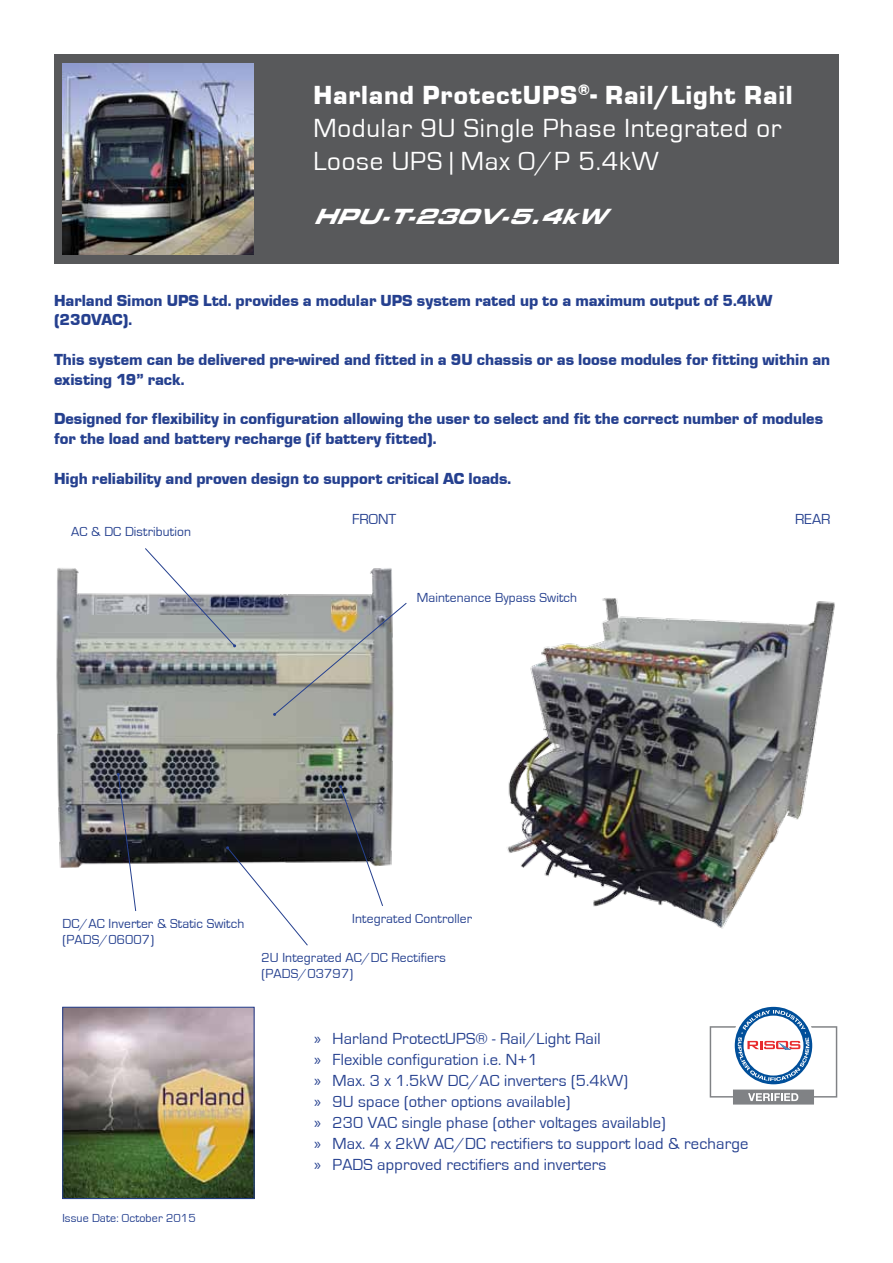
<style>
.page{position:relative;width:893px;height:1263px;background:#fff}
.page>*{position:absolute;margin:0;border:0;box-sizing:border-box;transform-origin:0 0}
.t1{font:27px/33px "Eurostile";letter-spacing:.03em;color:#fff}
.t2{font:27px "Eurostile Black URW";letter-spacing:.03em;color:#fff}
.t3{font:italic 21px "Eurostile LT Std Bold Ex 2";color:#fff}
.t4{font:16.5px/19.8px "Eurostile Black URW";color:#25408f}
.t5{font:16.5px/21px "Eurostile";letter-spacing:.01em;color:#25408f}
.t6{font:15px "Eurostile";color:#25408f}
.t7{font:13.5px/16.2px "Eurostile";letter-spacing:.01em;color:#25408f}
.t8{font:12px "Eurostile";letter-spacing:.01em;color:#25408f}
.s1{font-family:"Myriad Pro"}
</style>
<div class="page">
<div style="left:54px;top:54px;width:785px;height:209px;background:#58595b"></div>
<img style="left:63px;top:63px;width:190px;height:192px">
<img style="left:64px;top:1009px;width:188px;height:188px">
<div style="left:62px;top:1007px;width:192px;height:192px;border:1px solid #25408f"></div>
<img style="left:56px;top:568px;width:338px;height:300px">
<img style="left:507px;top:598px;width:328px;height:331px">
<svg style="left:273px;top:602px;width:134px;height:114px;background:#b0b0a7"></svg>
<svg style="left:144px;top:548px;width:92px;height:99px"></svg>
<svg style="left:226px;top:846px;width:82px;height:100px"></svg>
<svg style="left:117px;top:773px;width:20px;height:138px"></svg>
<svg style="left:339px;top:785px;width:45px;height:121px"></svg>
<svg style="left:710px;top:1007px;width:127px;height:97px"></svg>
<h1 class="t2" style="left:313px;top:79px;width:481px">Harland ProtectUPS<sup>®</sup>- Rail/Light Rail</h1>
<h1 class="t1" style="left:313px;top:112px;width:470px">Modular 9U Single Phase Integrated or<br>Loose UPS | Max O/P 5.4kW</h1>
<p class="t3" style="left:313px;top:201px;width:307px">HPU-T-230V-5.4kW</p>
<p class="t4" style="left:54px;top:290px;width:720px">Harland Simon UPS Ltd. provides a modular UPS system rated up to a maximum output of 5.4kW (230VAC).</p>
<p class="t4" style="left:54px;top:349px;width:778px">This system can be delivered pre-wired and fitted in a 9U chassis or as loose modules for fitting within an existing 19” rack.</p>
<p class="t4" style="left:54px;top:409px;width:771px">Designed for flexibility in configuration allowing the user to select and fit the correct number of modules for the load and battery recharge (if battery fitted).</p>
<p class="t4" style="left:54px;top:468px;width:459px">High reliability and proven design to support critical AC loads.</p>
<p class="t7" style="left:71px;top:524px;width:121px">AC &amp; DC Distribution</p>
<p class="t6" style="left:352px;top:511px;width:46px">FRONT</p>
<p class="t6" style="left:795px;top:511px;width:37px">REAR</p>
<p class="t7" style="left:417px;top:589px;width:162px">Maintenance Bypass Switch</p>
<p class="t7" style="left:63px;top:916px;width:183px">DC/AC Inverter &amp; Static Switch (PADS/06007)</p>
<p class="t7" style="left:352px;top:911px;width:121px">Integrated Controller</p>
<p class="t7" style="left:261px;top:950px;width:186px">2U Integrated AC/DC Rectifiers (PADS/03797)</p>
<p class="t8" style="left:62px;top:1212px;width:135px">Issue Date: October 2015</p>
<p class="t5" style="left:314px;top:1028px;width:436px"><span class="s1">»</span> Harland ProtectUPS® - Rail/Light Rail<br><span class="s1">»</span> Flexible configuration i.e. N+1<br><span class="s1">»</span> Max. 3 x 1.5kW DC/AC inverters (5.4kW)<br><span class="s1">»</span> 9U space (other options available)<br><span class="s1">»</span> 230 VAC single phase (other voltages available)<br><span class="s1">»</span> Max. 4 x 2kW AC/DC rectifiers to support load &amp; recharge <span class="s1">»</span> PADS approved rectifiers and inverters</p>
</div>
